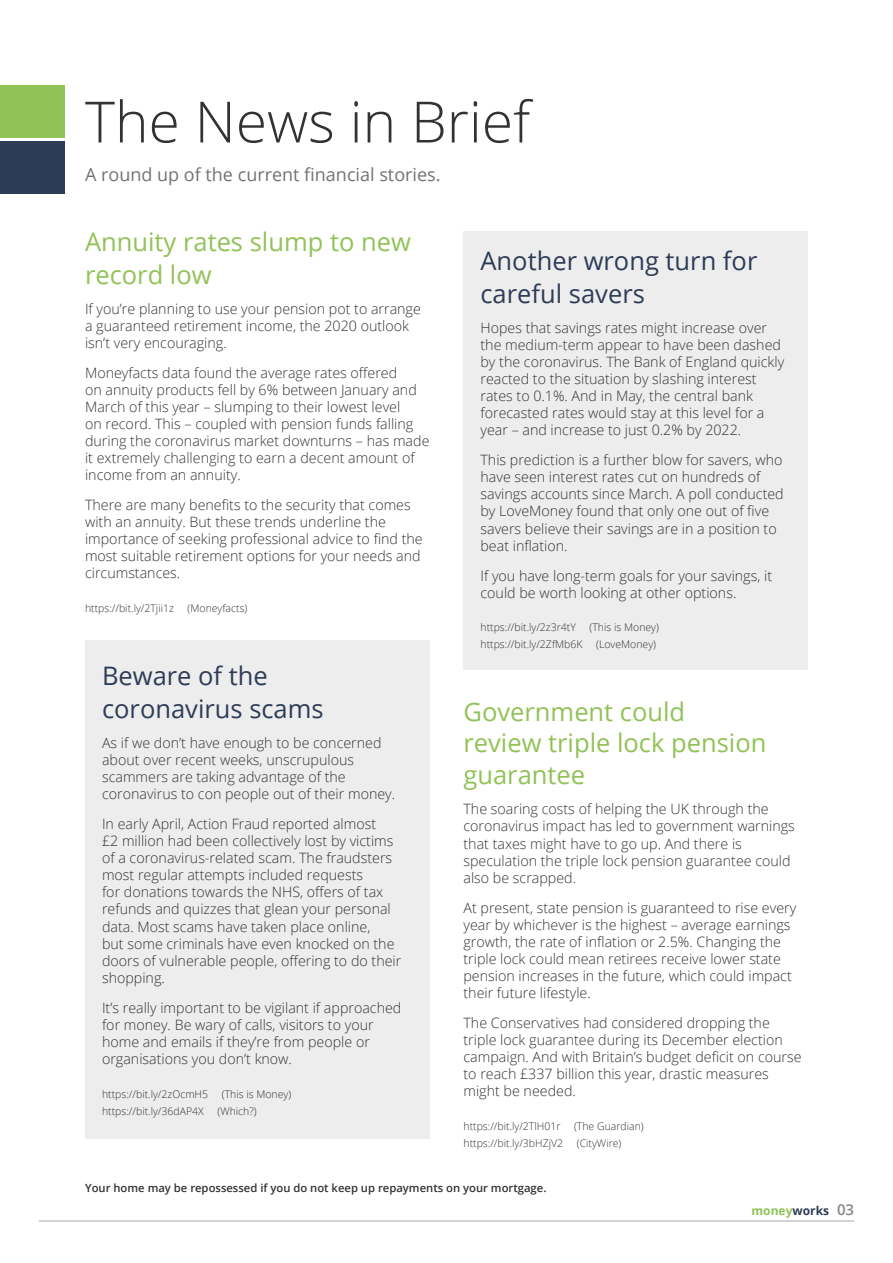
<style>
.page{position:relative;width:893px;height:1263px;background:#fff}
.page>*{position:absolute;margin:0;border:0;box-sizing:border-box;transform-origin:0 0}
.t1{font:300 57px "Open Sans";color:#333232}
.t2{font:25.5px/31.5px "Open Sans";color:#91c256}
.t3{font:25.5px/32.4px "Open Sans";color:#2d3c56}
.t4{font:18px "Open Sans";color:#757172}
.t5{font:600 15px "Open Sans";color:#878787}
.t6{font:300 14.25px/17.1px "Open Sans";color:#333232}
.t7{font:700 12px "Open Sans";color:#91c256}
.t8{font:600 11.25px "Open Sans";color:#333232}
.t9{font:300 10.5px "Open Sans";color:#333232}
.s1{color:#2d3c56}
</style>
<div class="page">
<div style="left:463px;top:232px;width:345px;height:438px;background:#ededed"></div>
<div style="left:85px;top:640px;width:344px;height:498px;background:#ededed"></div>
<hr style="left:39px;top:1220px;width:815px;height:1px;background:#b3b2b2">
<div style="left:0;top:85px;width:65px;height:52px;background:#91c256"></div>
<div style="left:0;top:141px;width:65px;height:52px;background:#2d3c56"></div>
<h1 class="t1" style="left:85px;top:83px;width:447px">The News in Brief</h1>
<p class="t4" style="left:85px;top:162px;width:357px">A round up of the current financial stories.</p>
<h2 class="t2" style="left:85px;top:225px;width:327px;line-height:32.4px">Annuity rates slump to new record low</h2>
<p class="t6" style="left:85px;top:299px;width:337px">If you’re planning to use your pension pot to arrange a guaranteed retirement income, the 2020 outlook isn’t very encouraging.</p>
<p class="t6" style="left:85px;top:363px;width:346px">Moneyfacts data found the average rates offered<br>on annuity products fell by 6% between January and March of this year – slumping to their lowest level<br>on record. This – coupled with pension funds falling during the coronavirus market downturns – has made it extremely challenging to earn a decent amount of income from an annuity.</p>
<p class="t6" style="left:85px;top:496px;width:339px">There are many benefits to the security that comes with an annuity. But these trends underline the importance of seeking professional advice to find the most suitable retirement options for your needs and circumstances.</p>
<p class="t9" style="left:85px;top:601px;width:90px">https://bit.ly/2Tjii1z</p>
<p class="t9" style="left:188px;top:601px;width:61px">(Moneyfacts)</p>
<h2 class="t3" style="left:102px;top:659px;width:223px">Beware of the coronavirus scams</h2>
<p class="t6" style="left:102px;top:734px;width:295px">As if we don’t have enough to be concerned about over recent weeks, unscrupulous scammers are taking advantage of the coronavirus to con people out of their money.</p>
<p class="t6" style="left:102px;top:815px;width:301px">In early April, Action Fraud reported almost<br>£2 million had been collectively lost by victims of a coronavirus-related scam. The fraudsters most regular attempts included requests<br>for donations towards the NHS, offers of tax refunds and quizzes that glean your personal data. Most scams have taken place online,<br>but some criminals have even knocked on the doors of vulnerable people, offering to do their shopping.</p>
<p class="t6" style="left:102px;top:998px;width:301px">It’s really important to be vigilant if approached for money. Be wary of calls, visitors to your home and emails if they’re from people or organisations you don’t know.</p>
<p class="t9" style="left:102px;top:1087px;width:108px">https://bit.ly/2zOcmH5</p>
<p class="t9" style="left:222px;top:1087px;width:71px">(This is Money)</p>
<p class="t9" style="left:102px;top:1104px;width:103px">https://bit.ly/36dAP4X</p>
<p class="t9" style="left:217px;top:1104px;width:41px">(Which?)</p>
<h2 class="t3" style="left:480px;top:244px;width:278px">Another wrong turn for careful savers</h2>
<p class="t6" style="left:480px;top:319px;width:305px">Hopes that savings rates might increase over the medium-term appear to have been dashed by the coronavirus. The Bank of England quickly reacted to the situation by slashing interest rates to 0.1%. And in May, the central bank forecasted rates would stay at this level for a year – and increase to just 0.2% by 2022.</p>
<p class="t6" style="left:480px;top:451px;width:305px">This prediction is a further blow for savers, who have seen interest rates cut on hundreds of savings accounts since March. A poll conducted by LoveMoney found that only one out of five savers believe their savings are in a position to beat inflation.</p>
<p class="t6" style="left:480px;top:566px;width:293px">If you have long-term goals for your savings, it could be worth looking at other options.</p>
<p class="t9" style="left:480px;top:620px;width:97px">https://bit.ly/2z3r4tY</p>
<p class="t9" style="left:590px;top:620px;width:71px">(This is Money)</p>
<p class="t9" style="left:480px;top:637px;width:104px">https://bit.ly/2ZfMb6K</p>
<p class="t9" style="left:596px;top:637px;width:61px">(LoveMoney)</p>
<h2 class="t2" style="left:463px;top:696px;width:304px">Government could review triple lock pension guarantee</h2>
<p class="t6" style="left:463px;top:800px;width:333px">The soaring costs of helping the UK through the coronavirus impact has led to government warnings that taxes might have to go up. And there is speculation the triple lock pension guarantee could also be scrapped.</p>
<p class="t6" style="left:463px;top:898px;width:334px">At present, state pension is guaranteed to rise every year by whichever is the highest – average earnings growth, the rate of inflation or 2.5%. Changing the triple lock could mean retirees receive lower state pension increases in the future, which could impact their future lifestyle.</p>
<p class="t6" style="left:463px;top:1014px;width:340px">The Conservatives had considered dropping the triple lock guarantee during its December election campaign. And with Britain’s budget deficit on course to reach £337 billion this year, drastic measures might be needed.</p>
<p class="t9" style="left:463px;top:1119px;width:98px">https://bit.ly/2TlH01r</p>
<p class="t9" style="left:574px;top:1119px;width:71px">(The Guardian)</p>
<p class="t9" style="left:463px;top:1136px;width:101px">https://bit.ly/3bHZjV2</p>
<p class="t9" style="left:577px;top:1136px;width:46px">(CityWire)</p>
<p class="t8" style="left:85px;top:1180px;width:463px">Your home may be repossessed if you do not keep up repayments on your mortgage.</p>
<p class="t7" style="left:751px;top:1202px;width:79px">money<span class="s1">works</span></p>
<p class="t5" style="left:837px;top:1199px;width:19px">03</p>
</div>
